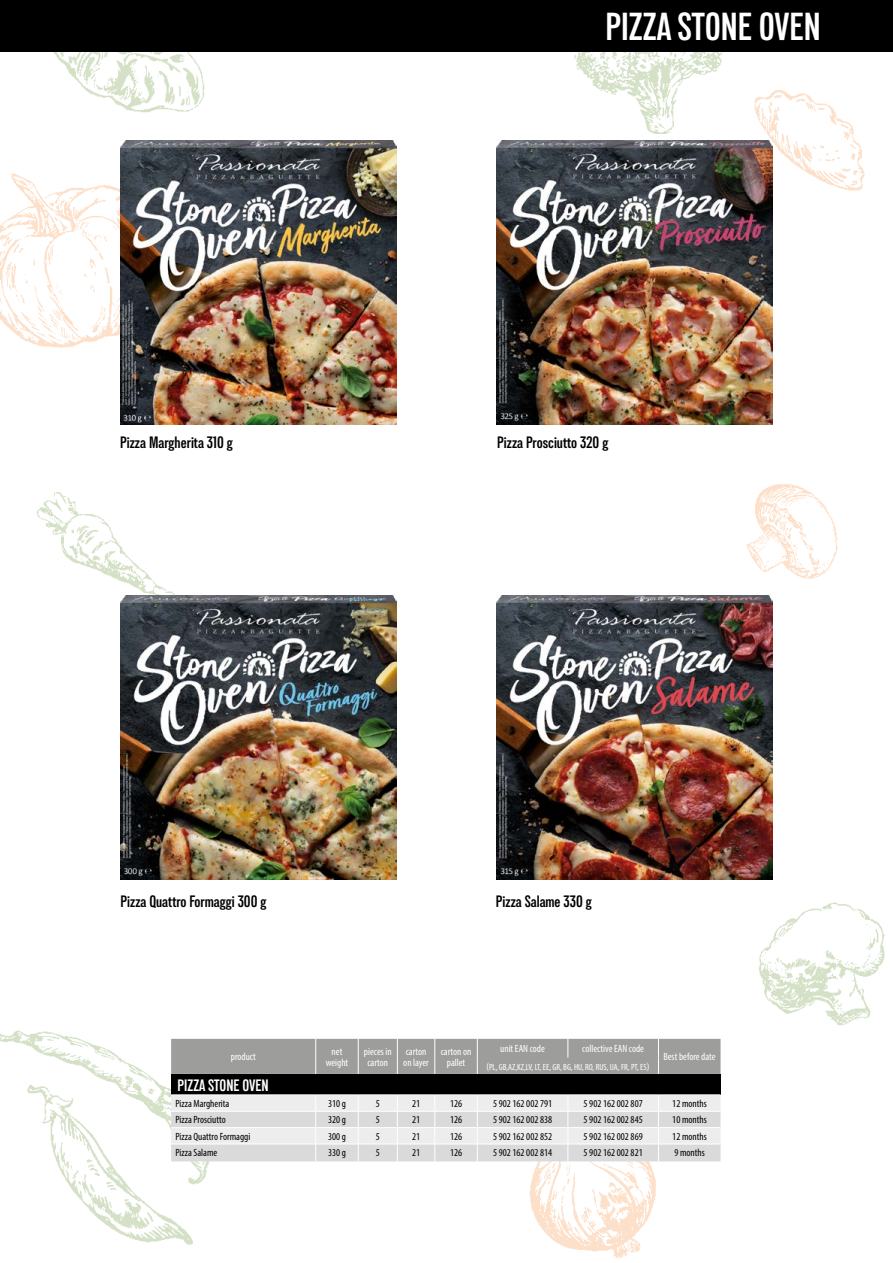
<style>
.page{position:relative;width:893px;height:1263px;background:#fff}
.page>*{position:absolute;margin:0;border:0;box-sizing:border-box;transform-origin:0 0}
.t1{font:600 condensed 39px "Lorimer No 2";color:#fff}
.t2{font:600 condensed 16.5px "Lorimer No 2";color:#000}
.t3{font:600 condensed 16.5px "Lorimer No 2";color:#fff}
.t4{font:condensed 10.5px "Myriad Pro";color:#000}
.t5{font:condensed 10.5px/10.5px "Myriad Pro";color:#fff;text-align:center}
.t6{font:condensed 9px "Myriad Pro";color:#fff}
.s1{font-size:10.5px}
</style>
<div class="page">
<img style="left:759px;top:902px;width:126px;height:123px">
<img style="left:31px;top:51px;width:181px;height:62px">
<img style="left:1px;top:1030px;width:211px;height:215px">
<img style="left:560px;top:51px;width:167px;height:90px">
<img style="left:36px;top:492px;width:205px;height:139px">
<img style="left:524px;top:1161px;width:138px;height:98px">
<img style="left:1px;top:166px;width:120px;height:186px">
<img style="left:745px;top:484px;width:93px;height:112px">
<img style="left:750px;top:90px;width:115px;height:106px">
<img style="left:121px;top:141px;width:276px;height:284px">
<img style="left:496px;top:141px;width:276px;height:284px">
<img style="left:121px;top:596px;width:276px;height:284px">
<img style="left:496px;top:596px;width:276px;height:284px">
<div style="left:0;top:0;width:842px;height:51px;background:#000"></div>
<div style="left:842px;top:0;width:51px;height:51px;background:#000"></div>
<img style="left:0;top:0;width:1px;height:1263px">
<div style="left:171px;top:1074px;width:549px;height:21px;background:#000"></div>
<div style="left:171px;top:1039px;width:549px;height:35px;background:#9d9d9c"></div>
<hr style="left:171px;top:1094px;width:145px;height:1px;background:#fff">
<hr style="left:316px;top:1094px;width:42px;height:1px;background:#fff">
<hr style="left:358px;top:1094px;width:39px;height:1px;background:#fff">
<hr style="left:397px;top:1094px;width:38px;height:1px;background:#fff">
<hr style="left:435px;top:1094px;width:42px;height:1px;background:#fff">
<hr style="left:477px;top:1094px;width:91px;height:1px;background:#fff">
<hr style="left:568px;top:1094px;width:90px;height:1px;background:#fff">
<hr style="left:658px;top:1094px;width:62px;height:1px;background:#fff">
<svg style="left:171px;top:1095px;width:549px;height:66px;background:#e5e5e5"></svg>
<h2 class="t2" style="left:120px;top:433px;width:114px">Pizza Margherita 310 g</h2>
<h1 class="t1" style="left:605px;top:5px;width:217px">PIZZA STONE OVEN</h1>
<h2 class="t2" style="left:497px;top:433px;width:113px">Pizza Prosciutto 320 g</h2>
<h2 class="t2" style="left:121px;top:892px;width:147px">Pizza Quattro Formaggi 300 g</h2>
<h2 class="t2" style="left:496px;top:892px;width:98px">Pizza Salame 330 g</h2>
<p class="t5" style="left:231px;top:1051px;width:27px">product</p>
<p class="t5" style="left:326px;top:1046px;width:24px">net weight</p>
<p class="t5" style="left:364px;top:1046px;width:29px">pieces in carton</p>
<p class="t5" style="left:403px;top:1046px;width:27px;text-align:left">carton on layer</p>
<p class="t5" style="left:441px;top:1046px;width:32px">carton on pallet</p>
<p class="t5" style="left:500px;top:1043px;width:46px">unit EAN code</p>
<p class="t5" style="left:582px;top:1043px;width:63px">collective EAN code</p>
<p class="t6" style="left:486px;top:1061px;width:164px"><span class="s1">(</span>PL, GB,AZ,KZ,LV, LT, EE, GR, BG, HU, RO, RUS, UA, FR, PT, ES<span class="s1">)</span></p>
<p class="t5" style="left:663px;top:1051px;width:54px">Best before date</p>
<h2 class="t3" style="left:178px;top:1076px;width:93px">PIZZA STONE OVEN</h2>
<p class="t4" style="left:175px;top:1097px;width:55px">Pizza Margherita</p>
<p class="t4" style="left:328px;top:1097px;width:19px">310 g</p>
<p class="t4" style="left:376px;top:1097px;width:6px">5</p>
<p class="t4" style="left:412px;top:1097px;width:10px">21</p>
<p class="t4" style="left:450px;top:1097px;width:14px">126</p>
<p class="t4" style="left:493px;top:1097px;width:61px">5 902 162 002 791</p>
<p class="t4" style="left:584px;top:1097px;width:61px">5 902 162 002 807</p>
<p class="t4" style="left:672px;top:1097px;width:36px">12 months</p>
<p class="t4" style="left:175px;top:1113px;width:52px">Pizza Prosciutto</p>
<p class="t4" style="left:328px;top:1113px;width:19px">320 g</p>
<p class="t4" style="left:376px;top:1113px;width:6px">5</p>
<p class="t4" style="left:412px;top:1113px;width:10px">21</p>
<p class="t4" style="left:450px;top:1113px;width:14px">126</p>
<p class="t4" style="left:493px;top:1113px;width:61px">5 902 162 002 838</p>
<p class="t4" style="left:584px;top:1113px;width:61px">5 902 162 002 845</p>
<p class="t4" style="left:672px;top:1113px;width:36px">10 months</p>
<p class="t4" style="left:175px;top:1130px;width:76px">Pizza Quattro Formaggi</p>
<p class="t4" style="left:328px;top:1130px;width:19px">300 g</p>
<p class="t4" style="left:376px;top:1130px;width:6px">5</p>
<p class="t4" style="left:412px;top:1130px;width:10px">21</p>
<p class="t4" style="left:450px;top:1130px;width:14px">126</p>
<p class="t4" style="left:493px;top:1130px;width:61px">5 902 162 002 852</p>
<p class="t4" style="left:584px;top:1130px;width:61px">5 902 162 002 869</p>
<p class="t4" style="left:672px;top:1130px;width:36px">12 months</p>
<p class="t4" style="left:175px;top:1146px;width:43px">Pizza Salame</p>
<p class="t4" style="left:328px;top:1146px;width:19px">330 g</p>
<p class="t4" style="left:376px;top:1146px;width:6px">5</p>
<p class="t4" style="left:412px;top:1146px;width:10px">21</p>
<p class="t4" style="left:450px;top:1146px;width:14px">126</p>
<p class="t4" style="left:493px;top:1146px;width:61px">5 902 162 002 814</p>
<p class="t4" style="left:584px;top:1146px;width:61px">5 902 162 002 821</p>
<p class="t4" style="left:674px;top:1146px;width:32px">9 months</p>
</div>
